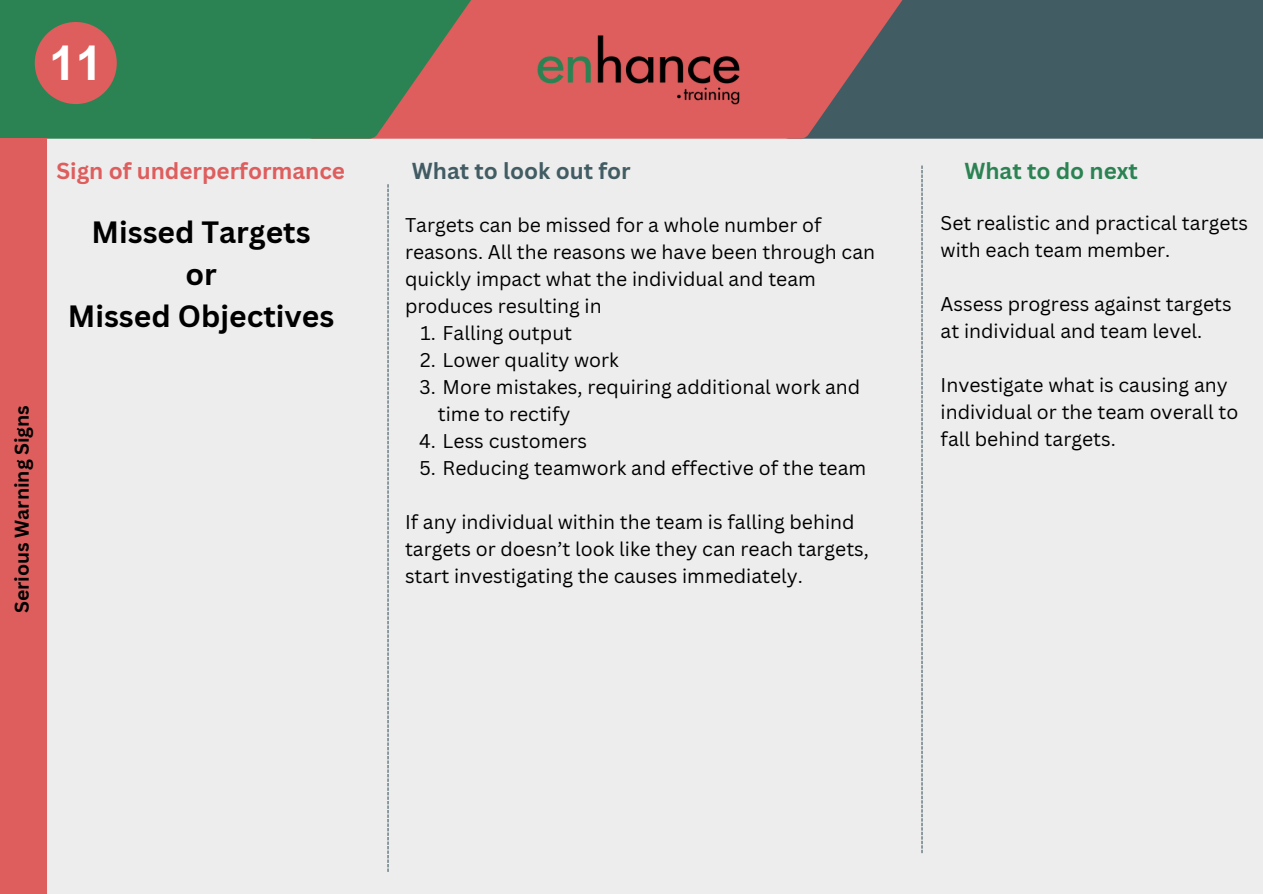
<style>
.page{position:relative;width:1263px;height:894px;background:#fff}
.page>*{position:absolute;margin:0;border:0;box-sizing:border-box;transform-origin:0 0}
.t1{font:700 48px "Arial MT Pro";color:#fff}
.t2{font:700 30px "Canva Sans";color:#000}
.t3{font:700 22.5px "Canva Sans";color:#de5d5d}
.t4{font:700 22.5px "Canva Sans";color:#425c64}
.t5{font:700 22.5px "Canva Sans";color:#2b8353}
.t6{font:19.35px/27px "Canva Sans";color:#000}
.t7{font:700 19.35px "Canva Sans";color:#000}
</style>
<div class="page">
<div style="left:0;top:0;width:1263px;height:893px;background:#eeeded"></div>
<svg style="left:387px;top:184px;width:2px;height:687px"></svg>
<div style="left:973px;top:0;width:290px;height:139px;background:#425c64"></div>
<svg style="left:542px;top:0;width:431px;height:139px;background:#9e5d60"></svg>
<svg style="left:0;top:0;width:542px;height:139px;background:#537a55"></svg>
<img style="left:527px;top:22px;width:222px;height:93px">
<svg style="left:921px;top:165px;width:1px;height:687px"></svg>
<div style="left:0;top:139px;width:46px;height:754px;background:#de5d5d"></div>
<div style="left:35px;top:22px;width:82px;height:82px;background:#de5d5d;border-radius:50%"></div>
<p class="t1" style="left:49px;top:45px;width:55px">11</p>
<p class="t7" style="left:8px;top:613px;width:209px;rotate:-90deg">Serious Warning Signs</p>
<p class="t3" style="left:56px;top:154px;width:290px">Sign of underperformance</p>
<p class="t4" style="left:412px;top:154px;width:220px">What to look out for</p>
<p class="t5" style="left:964px;top:154px;width:175px">What to do next</p>
<p class="t2" style="left:91px;top:211px;width:221px">Missed Targets</p>
<p class="t2" style="left:185px;top:253px;width:33px">or</p>
<p class="t2" style="left:68px;top:294px;width:268px">Missed Objectives</p>
<p class="t6" style="left:940px;top:209px;width:309px">Set realistic and practical targets with each team member.</p>
<p class="t6" style="left:940px;top:290px;width:293px">Assess progress against targets at individual and team level.</p>
<p class="t6" style="left:940px;top:371px;width:299px">Investigate what is causing any individual or the team overall to fall behind targets.</p>
<p class="t6" style="left:405px;top:211px;width:472px">Targets can be missed for a whole number of reasons. All the reasons we have been through can quickly impact what the individual and team produces resulting in</p>
<p class="t6" style="left:421px;top:319px;width:153px">1. Falling output</p>
<p class="t6" style="left:420px;top:346px;width:200px">2. Lower quality work</p>
<p class="t6" style="left:438px;top:373px;width:424px;text-indent:-18px">3. More mistakes, requiring additional work and time to rectify</p>
<p class="t6" style="left:419px;top:427px;width:170px">4. Less customers</p>
<p class="t6" style="left:419px;top:454px;width:448px">5. Reducing teamwork and effective of the team</p>
<p class="t6" style="left:405px;top:508px;width:466px">If any individual within the team is falling behind targets or doesn’t look like they can reach targets, start investigating the causes immediately.</p>
</div>
